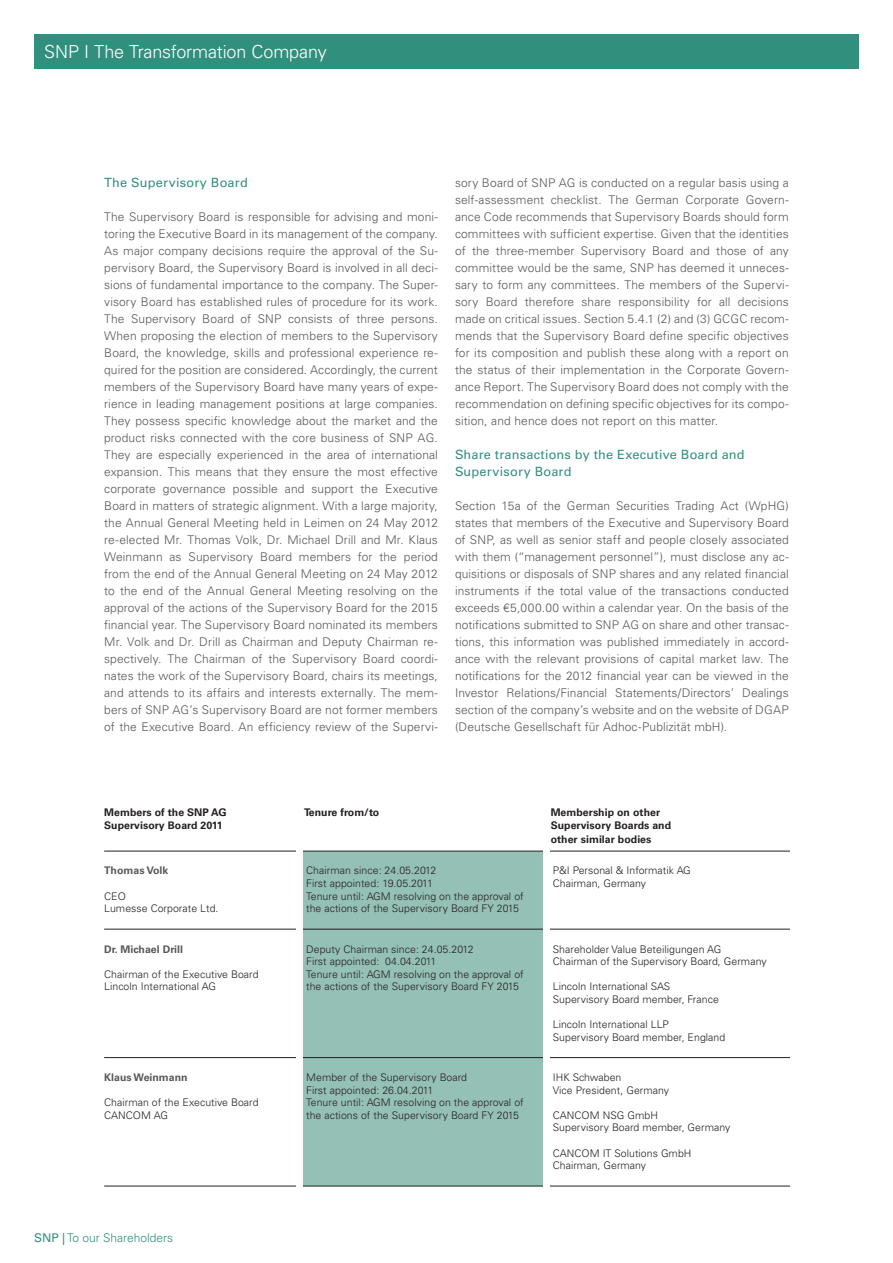
<style>
.page{position:relative;width:893px;height:1263px;background:#fff}
.page>*{position:absolute;margin:0;border:0;box-sizing:border-box;transform-origin:0 0}
.t1{font:300 18px "Univers LT Std";letter-spacing:-.01em;color:#fff}
.t2{font:12.75px/17px "Univers LT Std";letter-spacing:.015em;color:#31907d}
.t3{font:300 12px/17px "Univers LT Std";letter-spacing:.01em;color:#57585a;text-align:justify}
.t4{font:300 12px "Univers LT Std";color:#31907d}
.t5{font:300 10.5px/12.6px "Univers LT Std";letter-spacing:.005em;color:#231f20}
.t6{font:700 10.5px/13.5px "Univers LT Std";letter-spacing:.005em;color:#231f20}
.t7{font:700 10.5px "Univers LT Std";letter-spacing:.005em;color:#57585a}
.s1{font-weight:400}
</style>
<div class="page">
<div style="left:34px;top:34px;width:825px;height:34px;background:#31907d"></div>
<div style="left:303px;top:852px;width:240px;height:334px;background:#95c0b5"></div>
<svg style="left:550px;top:928px;width:240px;height:258px"></svg>
<hr style="left:104px;top:851px;width:193px;height:1px;background:#231f20">
<hr style="left:104px;top:929px;width:193px;height:1px;background:#231f20">
<hr style="left:104px;top:1057px;width:193px;height:1px;background:#231f20">
<hr style="left:104px;top:1186px;width:193px;height:1px;background:#231f20">
<hr style="left:303px;top:929px;width:240px;height:1px;background:#231f20">
<hr style="left:303px;top:1057px;width:240px;height:1px;background:#231f20">
<hr style="left:303px;top:1186px;width:240px;height:1px;background:#231f20">
<hr style="left:303px;top:851px;width:240px;height:1px;background:#231f20">
<hr style="left:549px;top:851px;width:241px;height:1px;background:#231f20">
<hr style="left:549px;top:929px;width:241px;height:1px;background:#231f20">
<hr style="left:549px;top:1057px;width:241px;height:1px;background:#231f20">
<hr style="left:549px;top:1186px;width:241px;height:1px;background:#231f20">
<div style="left:543px;top:826px;width:7px;height:366px;background:#fff"></div>
<h1 class="t1" style="left:44px;top:40px;width:284px">SNP I The Transformation Company</h1>
<p class="t2" style="left:104px;top:174px;width:145px">The Supervisory Board</p>
<p class="t3" style="left:104px;top:208px;width:335px">The Supervisory Board is responsible for advising and moni&shy;toring the Executive Board in its management of the company.<br>As major company decisions require the approval of the Su&shy;pervisory Board, the Supervisory Board is involved in all deci&shy;sions of fundamental importance to the company. The Super&shy;visory Board has established rules of procedure for its work.<br>The Supervisory Board of SNP consists of three persons.<br>When proposing the election of members to the Supervisory Board, the knowledge, skills and professional experience re&shy;quired for the position are considered. Accordingly, the current members of the Supervisory Board have many years of expe&shy;rience in leading management positions at large companies.<br>They possess specific knowledge about the market and the product risks connected with the core business of SNP AG.<br>They are especially experienced in the area of international expansion. This means that they ensure the most effective corporate governance possible and support the Executive Board in matters of strategic alignment. With a large majority, the Annual General Meeting held in Leimen on 24 May 2012 re-elected Mr. Thomas Volk, Dr. Michael Drill and Mr. Klaus Weinmann as Supervisory Board members for the period from the end of the Annual General Meeting on 24 May 2012 to the end of the Annual General Meeting resolving on the approval of the actions of the Supervisory Board for the 2015 financial year. The Supervisory Board nominated its members Mr. Volk and Dr. Drill as Chairman and Deputy Chairman re&shy;spectively. The Chairman of the Supervisory Board coordi&shy;nates the work of the Supervisory Board, chairs its meetings, and attends to its affairs and interests externally. The mem&shy;bers of SNP AG’s Supervisory Board are not former members of the Executive Board. An efficiency review of the Supervi-</p>
<p class="t3" style="left:455px;top:174px;width:335px">sory Board of SNP AG is conducted on a regular basis using a self-assessment checklist. The German Corporate Govern&shy;ance Code recommends that Supervisory Boards should form committees with sufficient expertise. Given that the identities of the three-member Supervisory Board and those of any committee would be the same, SNP has deemed it unneces&shy;sary to form any committees. The members of the Supervi&shy;sory Board therefore share responsibility for all decisions made on critical issues. Section 5.4.1 (2) and (3) GCGC recom&shy;mends that the Supervisory Board define specific objectives for its composition and publish these along with a report on the status of their implementation in the Corporate Govern&shy;ance Report. The Supervisory Board does not comply with the recommendation on defining specific objectives for its compo&shy;sition, and hence does not report on this matter.</p>
<p class="t2" style="left:455px;top:446px;width:291px">Share transactions by the Executive Board and<br>Supervisory Board</p>
<p class="t3" style="left:455px;top:498px;width:335px">Section 15a of the German Securities Trading Act (WpHG) states that members of the Executive and Supervisory Board of SNP, as well as senior staff and people closely associated with them (“management personnel”), must disclose any ac&shy;quisitions or disposals of SNP shares and any related financial instruments if the total value of the transactions conducted exceeds €5,000.00 within a calendar year. On the basis of the notifications submitted to SNP AG on share and other transac&shy;tions, this information was published immediately in accord&shy;ance with the relevant provisions of capital market law. The notifications for the 2012 financial year can be viewed in the Investor Relations/Financial Statements/Directors’ Dealings section of the company’s website and on the website of DGAP (Deutsche Gesellschaft für Adhoc-Publizität mbH).</p>
<p class="t6" style="left:104px;top:805px;width:124px">Members of the SNP AG<br>Supervisory Board 2011</p>
<p class="t6" style="left:304px;top:805px;width:77px">Tenure from/to</p>
<p class="t6" style="left:551px;top:805px;width:122px">Membership on other<br>Supervisory Boards and other similar bodies</p>
<p class="t7" style="left:104px;top:865px;width:66px">Thomas Volk</p>
<p class="t5" style="left:104px;top:890px;width:116px">CEO<br>Lumesse Corporate Ltd.</p>
<p class="t5" style="left:306px;top:864px;width:219px">Chairman since: 24.05.2012<br>First appointed: 19.05.2011<br>Tenure until: AGM resolving on the approval of the actions of the Supervisory Board FY 2015</p>
<p class="t5" style="left:553px;top:864px;width:140px">P&amp;I Personal &amp; Informatik AG<br>Chairman, Germany</p>
<p class="t7" style="left:104px;top:943px;width:80px">Dr. Michael Drill</p>
<p class="t5" style="left:104px;top:968px;width:156px">Chairman of the Executive Board<br>Lincoln International AG</p>
<p class="t7" style="left:104px;top:1071px;width:85px">Klaus Weinmann</p>
<p class="t5" style="left:104px;top:1096px;width:156px">Chairman of the Executive Board<br>CANCOM AG</p>
<p class="t4" style="left:34px;top:1230px;width:141px"><span class="s1">SNP |</span> To our Shareholders</p>
<p class="t5" style="left:306px;top:942px;width:219px">Deputy Chairman since: 24.05.2012<br>First appointed: 04.04.2011<br>Tenure until: AGM resolving on the approval of the actions of the Supervisory Board FY 2015</p>
<p class="t5" style="left:553px;top:942px;width:215px">Shareholder Value Beteiligungen AG<br>Chairman of the Supervisory Board, Germany</p>
<p class="t5" style="left:553px;top:980px;width:168px">Lincoln International SAS<br>Supervisory Board member, France</p>
<p class="t5" style="left:553px;top:1018px;width:174px">Lincoln International LLP<br>Supervisory Board member, England</p>
<p class="t5" style="left:306px;top:1071px;width:219px">Member of the Supervisory Board<br>First appointed: 26.04.2011<br>Tenure until: AGM resolving on the approval of the actions of the Supervisory Board FY 2015</p>
<p class="t5" style="left:553px;top:1071px;width:118px">IHK Schwaben<br>Vice President, Germany</p>
<p class="t5" style="left:553px;top:1109px;width:179px">CANCOM NSG GmbH<br>Supervisory Board member, Germany</p>
<p class="t5" style="left:553px;top:1146px;width:140px">CANCOM IT Solutions GmbH<br>Chairman, Germany</p>
</div>
